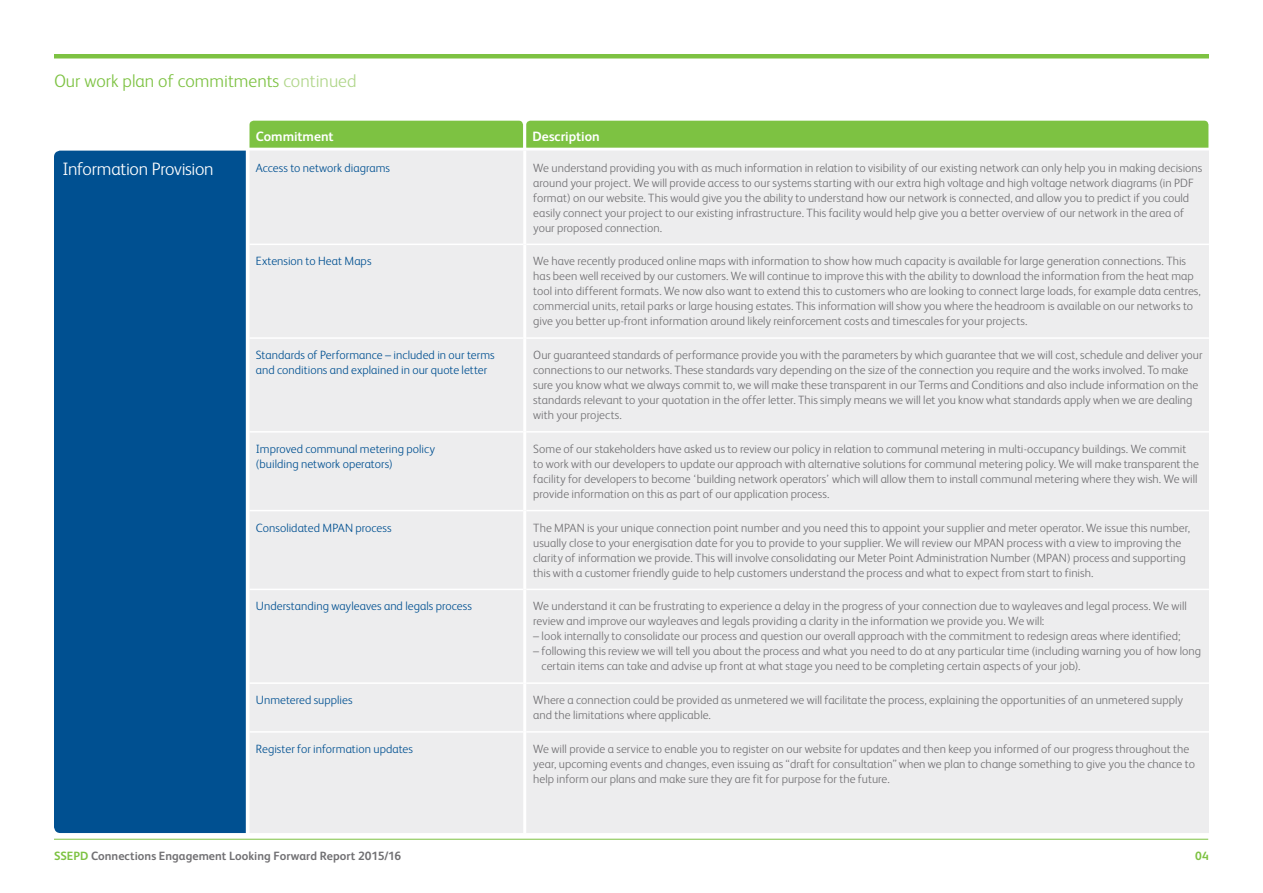
<style>
.page{position:relative;width:1263px;height:893px;background:#fff}
.page>*{position:absolute;margin:0;border:0;box-sizing:border-box;transform-origin:0 0}
.t1{font:300 18px "FS Albert";color:#7dc242}
.t2{font:300 18px "FS Albert";letter-spacing:-.02em;color:#fff}
.t3{font:700 13.5px "FS Albert";letter-spacing:-.005em;color:#fff}
.t4{font:300 12px/15px "FS Albert";letter-spacing:.005em;color:#717073}
.t5{font:300 12px/15px "FS Albert";letter-spacing:.005em;color:#005091}
.t6{font:700 12px "FS Albert";letter-spacing:.005em;color:#717073}
.t7{font:700 12px "FS Albert";color:#7dc242}
.s1{color:#b0d68a}
.s2{color:#7dc242}
</style>
<div class="page">
<div style="left:54px;top:54px;width:1155px;height:5px;background:#7dc242"></div>
<hr style="left:54px;top:839px;width:1154px;height:1px;background:#7dc242">
<div style="left:54px;top:151px;width:192px;height:682px;background:#005091"></div>
<div style="left:250px;top:151px;width:959px;height:682px;background:#ededee"></div>
<hr style="left:249px;top:244px;width:274px;height:1px;background:#fff">
<hr style="left:526px;top:244px;width:683px;height:1px;background:#fff">
<hr style="left:249px;top:337px;width:274px;height:2px;background:#fff">
<hr style="left:526px;top:337px;width:683px;height:2px;background:#fff">
<hr style="left:249px;top:431px;width:274px;height:2px;background:#fff">
<hr style="left:526px;top:431px;width:683px;height:2px;background:#fff">
<hr style="left:249px;top:510px;width:274px;height:1px;background:#fff">
<hr style="left:526px;top:510px;width:683px;height:1px;background:#fff">
<hr style="left:249px;top:589px;width:274px;height:1px;background:#fff">
<hr style="left:526px;top:589px;width:683px;height:1px;background:#fff">
<hr style="left:249px;top:682px;width:274px;height:2px;background:#fff">
<hr style="left:526px;top:682px;width:683px;height:2px;background:#fff">
<hr style="left:249px;top:731px;width:274px;height:2px;background:#fff">
<hr style="left:526px;top:731px;width:683px;height:2px;background:#fff">
<hr style="left:523px;top:151px;width:3px;height:93px;background:#fff">
<hr style="left:523px;top:244px;width:3px;height:94px;background:#fff">
<hr style="left:523px;top:338px;width:3px;height:94px;background:#fff">
<hr style="left:523px;top:432px;width:3px;height:79px;background:#fff">
<hr style="left:523px;top:511px;width:3px;height:78px;background:#fff">
<hr style="left:523px;top:589px;width:3px;height:94px;background:#fff">
<hr style="left:523px;top:683px;width:3px;height:49px;background:#fff">
<hr style="left:523px;top:732px;width:3px;height:101px;background:#fff">
<div style="left:249px;top:121px;width:959px;height:27px;background:#7dc242"></div>
<h1 class="t1" style="left:54px;top:70px;width:304px">Our work plan of commitments <span class="s1">continued</span></h1>
<h1 class="t2" style="left:63px;top:159px;width:153px">Information Provision</h1>
<p class="t3" style="left:256px;top:129px;width:79px">Commitment</p>
<p class="t3" style="left:533px;top:129px;width:69px">Description</p>
<p class="t5" style="left:256px;top:160px;width:136px">Access to network diagrams</p>
<p class="t4" style="left:533px;top:160px;width:671px">We understand providing you with as much information in relation to visibility of our existing network can only help you in making decisions around your project. We will provide access to our systems starting with our extra high voltage and high voltage network diagrams (in PDF format) on our website. This would give you the ability to understand how our network is connected, and allow you to predict if you could easily connect your project to our existing infrastructure. This facility would help give you a better overview of our network in the area of your proposed connection.</p>
<p class="t5" style="left:256px;top:254px;width:117px">Extension to Heat Maps</p>
<p class="t4" style="left:533px;top:254px;width:669px">We have recently produced online maps with information to show how much capacity is available for large generation connections. This has been well received by our customers. We will continue to improve this with the ability to download the information from the heat map tool into different formats. We now also want to extend this to customers who are looking to connect large loads, for example data centres, commercial units, retail parks or large housing estates. This information will show you where the headroom is available on our networks to give you better up-front information around likely reinforcement costs and timescales for your projects.</p>
<p class="t5" style="left:256px;top:347px;width:240px">Standards of Performance – included in our terms and conditions and explained in our quote letter</p>
<p class="t4" style="left:533px;top:347px;width:671px">Our guaranteed standards of performance provide you with the parameters by which guarantee that we will cost, schedule and deliver your connections to our networks. These standards vary depending on the size of the connection you require and the works involved. To make sure you know what we always commit to, we will make these transparent in our Terms and Conditions and also include information on the standards relevant to your quotation in the offer letter. This simply means we will let you know what standards apply when we are dealing with your projects.</p>
<p class="t5" style="left:256px;top:441px;width:181px">Improved communal metering policy (building network operators)</p>
<p class="t4" style="left:533px;top:441px;width:667px">Some of our stakeholders have asked us to review our policy in relation to communal metering in multi-occupancy buildings. We commit to work with our developers to update our approach with alternative solutions for communal metering policy. We will make transparent the facility for developers to become ‘building network operators’ which will allow them to install communal metering where they wish. We will provide information on this as part of our application process.</p>
<p class="t5" style="left:256px;top:520px;width:137px">Consolidated MPAN process</p>
<p class="t4" style="left:533px;top:520px;width:658px">The MPAN is your unique connection point number and you need this to appoint your supplier and meter operator. We issue this number, usually close to your energisation date for you to provide to your supplier. We will review our MPAN process with a view to improving the clarity of information we provide. This will involve consolidating our Meter Point Administration Number (MPAN) process and supporting this with a customer friendly guide to help customers understand the process and what to expect from start to finish.</p>
<p class="t5" style="left:256px;top:599px;width:217px">Understanding wayleaves and legals process</p>
<p class="t4" style="left:533px;top:599px;width:655px">We understand it can be frustrating to experience a delay in the progress of your connection due to wayleaves and legal process. We will review and improve our wayleaves and legals providing a clarity in the information we provide you. We will:</p>
<p class="t4" style="left:533px;top:629px;width:649px">– look internally to consolidate our process and question our overall approach with the commitment to redesign areas where identified;</p>
<p class="t4" style="left:542px;top:644px;width:661px;text-indent:-8px">– following this review we will tell you about the process and what you need to do at any particular time (including warning you of how long certain items can take and advise up front at what stage you need to be completing certain aspects of your job).</p>
<p class="t5" style="left:256px;top:692px;width:98px">Unmetered supplies</p>
<p class="t4" style="left:533px;top:692px;width:651px">Where a connection could be provided as unmetered we will facilitate the process, explaining the opportunities of an unmetered supply and the limitations where applicable.</p>
<p class="t5" style="left:256px;top:741px;width:159px">Register for information updates</p>
<p class="t4" style="left:533px;top:741px;width:663px">We will provide a service to enable you to register on our website for updates and then keep you informed of our progress throughout the year, upcoming events and changes, even issuing as “draft for consultation” when we plan to change something to give you the chance to help inform our plans and make sure they are fit for purpose for the future.</p>
<p class="t6" style="left:54px;top:848px;width:349px"><span class="s2">SSEPD</span> Connections Engagement Looking Forward Report 2015/16</p>
<p class="t7" style="left:1195px;top:848px;width:15px">04</p>
</div>
